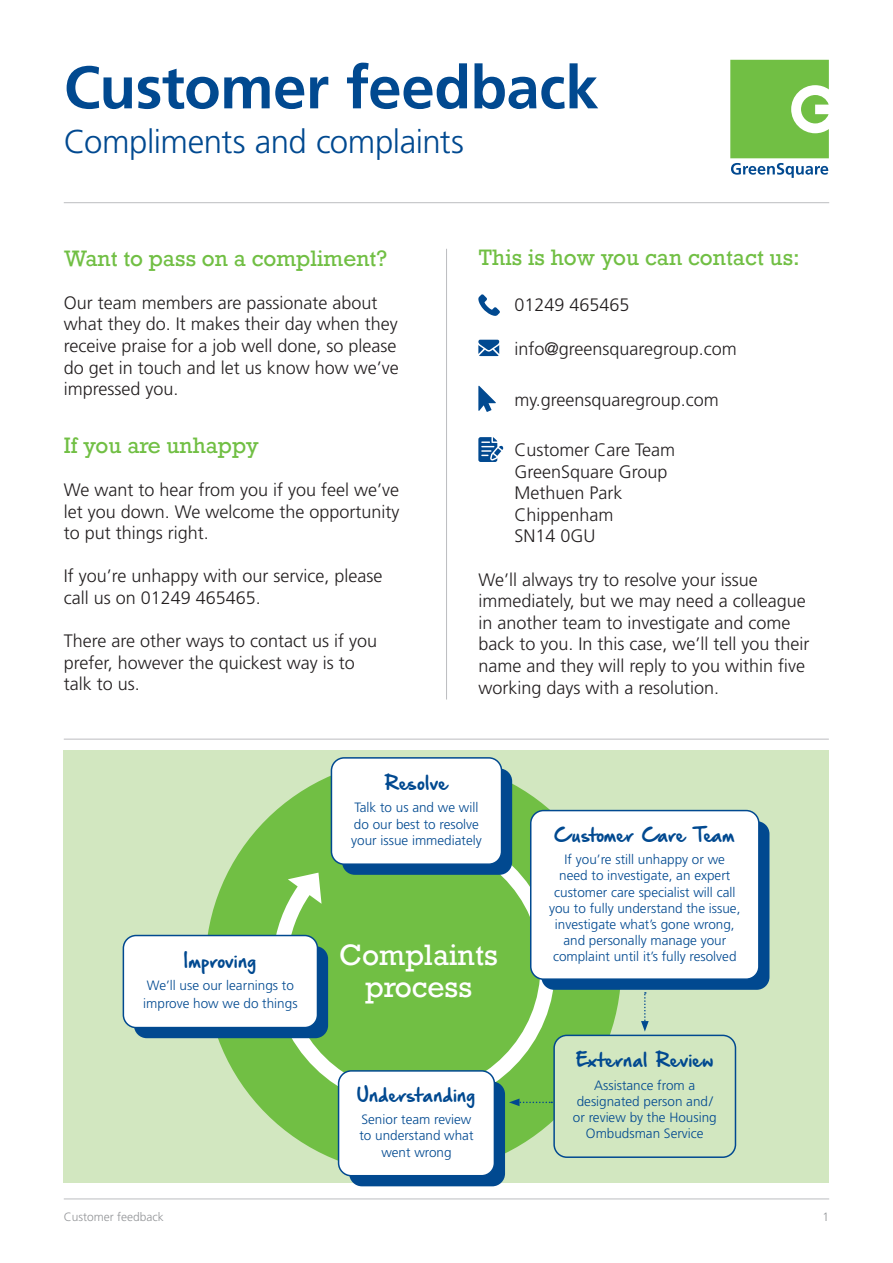
<style>
.page{position:relative;width:893px;height:1263px;background:#fff}
.page>*{position:absolute;margin:0;border:0;box-sizing:border-box;transform-origin:0 0}
.t1{font:700 60px "Frutiger";letter-spacing:-.01em;color:#014990}
.t2{font:300 33px "Frutiger";letter-spacing:-.015em;color:#014990}
.Title_16pt{font:27.75px/32.7px "Rockwell";color:#fff;text-align:center}
.t3{font:21px "Rockwell";color:#71bf44}
.t4{font:300 18px/21.6px "Frutiger";color:#231f20}
.Title_16pt-2{font:16.5px "Hand Of Sean Demo";color:#014990}
.Title_16pt-3{font:16.5px "Hand Of Sean Demo";letter-spacing:-.025em;color:#014990}
.Title_16pt-4{font:300 13.5px/16.2px "Frutiger";color:#014990;text-align:center}
.t5{font:300 12px "Frutiger";color:#939598}
</style>
<div class="page">
<hr style="left:64px;top:1199px;width:765px;height:1px;background:#bcbdc0">
<hr style="left:64px;top:202px;width:765px;height:1px;background:#bcbdc0">
<svg style="left:478px;top:294px;width:22px;height:22px"></svg>
<svg style="left:478px;top:340px;width:21px;height:16px"></svg>
<svg style="left:478px;top:386px;width:18px;height:26px"></svg>
<svg style="left:478px;top:437px;width:25px;height:25px"></svg>
<div style="left:64px;top:750px;width:765px;height:433px;background:#d2e7c0"></div>
<hr style="left:446px;top:249px;width:1px;height:450px;background:#bcbdc0">
<hr style="left:64px;top:739px;width:765px;height:1px;background:#bcbdc0">
<div style="left:205px;top:759px;width:416px;height:416px;background:#71bf44;border-radius:50%"></div>
<svg style="left:266px;top:825px;width:294px;height:289px"></svg>
<div style="left:349px;top:1081px;width:156px;height:105px;background:#014990;border-radius:13px"></div>
<div style="left:541px;top:821px;width:228px;height:169px;background:#014990;border-radius:13px"></div>
<div style="left:339px;top:1071px;width:155px;height:105px;background:#fff;border-radius:13px"></div>
<div style="left:338px;top:1070px;width:157px;height:106px;border:2px solid #014990;border-radius:13px"></div>
<div style="left:531px;top:810px;width:228px;height:169px;background:#fff;border-radius:13px"></div>
<div style="left:530px;top:810px;width:230px;height:170px;border:2px solid #014990;border-radius:13px"></div>
<div style="left:134px;top:946px;width:194px;height:92px;background:#014990;border-radius:13px"></div>
<div style="left:123px;top:935px;width:194px;height:92px;background:#fff;border-radius:13px"></div>
<div style="left:123px;top:935px;width:195px;height:93px;border:2px solid #014990;border-radius:13px"></div>
<div style="left:554px;top:1035px;width:181px;height:122px;background:#d2e7c0;border-radius:13px"></div>
<div style="left:553px;top:1035px;width:183px;height:123px;border:2px solid #014990;border-radius:13px"></div>
<svg style="left:509px;top:1098px;width:43px;height:8px"></svg>
<svg style="left:730px;top:60px;width:99px;height:118px"></svg>
<div style="left:342px;top:768px;width:170px;height:107px;background:#014990;border-radius:13px"></div>
<div style="left:331px;top:758px;width:170px;height:106px;background:#fff;border-radius:13px"></div>
<div style="left:331px;top:757px;width:171px;height:108px;border:2px solid #014990;border-radius:13px"></div>
<svg style="left:641px;top:992px;width:8px;height:39px"></svg>
<p class="t1" style="left:64px;top:52px;width:536px">Customer feedback</p>
<p class="t2" style="left:64px;top:123px;width:402px">Compliments and complaints</p>
<p class="t3" style="left:64px;top:245px;width:325px">Want to pass on a compliment?</p>
<p class="t4" style="left:64px;top:292px;width:337px">Our team members are passionate about what they do. It makes their day when they receive praise for a job well done, so please do get in touch and let us know how we’ve impressed you.</p>
<p class="t3" style="left:64px;top:432px;width:197px">If you are unhappy</p>
<p class="t4" style="left:64px;top:479px;width:337px;text-align:justify">We want to hear from you if you feel we’ve let you down. We welcome the opportunity to put things right.</p>
<p class="t4" style="left:64px;top:565px;width:320px">If you’re unhappy with our service, please call us on 01249 465465.</p>
<p class="t4" style="left:64px;top:630px;width:315px">There are other ways to contact us if you prefer, however the quickest way is to talk to us.</p>
<p class="t3" style="left:478px;top:244px;width:323px">This is how you can contact us:</p>
<p class="t4" style="left:514px;top:294px;width:117px">01249 465465</p>
<p class="t4" style="left:514px;top:337px;width:224px">info@greensquaregroup.com</p>
<p class="t4" style="left:514px;top:389px;width:206px">my.greensquaregroup.com</p>
<p class="t4" style="left:514px;top:439px;width:162px">Customer Care Team<br>GreenSquare Group</p>
<p class="t4" style="left:514px;top:482px;width:110px">Methuen Park</p>
<p class="t4" style="left:514px;top:504px;width:101px">Chippenham</p>
<p class="t4" style="left:514px;top:525px;width:83px">SN14 0GU</p>
<p class="t4" style="left:478px;top:568px;width:333px">We’ll always try to resolve your issue immediately, but we may need a colleague in another team to investigate and come back to you. In this case, we’ll tell you their name and they will reply to you within five working days with a resolution.</p>
<p class="Title_16pt-2" style="left:184px;top:952px;width:74px">Improving</p>
<p class="Title_16pt-4" style="left:143px;top:976px;width:156px;line-height:18px;text-align:left">We’ll use our learnings to improve how we do things</p>
<p class="Title_16pt-2" style="left:385px;top:774px;width:64px">Resolve</p>
<p class="Title_16pt-4" style="left:351px;top:800px;width:132px;text-align:left">Talk to us and we will do our best to resolve your issue immediately</p>
<p class="Title_16pt" style="left:339px;top:939px;width:160px">Complaints process</p>
<p class="Title_16pt-2" style="left:357px;top:1086px;width:120px">Understanding</p>
<p class="Title_16pt-4" style="left:359px;top:1111px;width:116px">Senior team review to understand what went wrong</p>
<p class="Title_16pt-3" style="left:554px;top:826px;width:182px">Customer Care Team</p>
<p class="Title_16pt-4" style="left:549px;top:851px;width:193px">If you’re still unhappy or we need to investigate, an expert customer care specialist will call you to fully understand the issue, investigate what’s gone wrong, and personally manage your complaint until it’s fully resolved</p>
<p class="Title_16pt-2" style="left:576px;top:1052px;width:139px">External Review</p>
<p class="Title_16pt-4" style="left:573px;top:1077px;width:145px">Assistance from a designated person and/ or review by the Housing<br>Ombudsman Service</p>
<p class="t5" style="left:64px;top:1210px;width:102px">Customer feedback</p>
<p class="t5" style="left:822px;top:1210px;width:8px">1</p>
</div>
